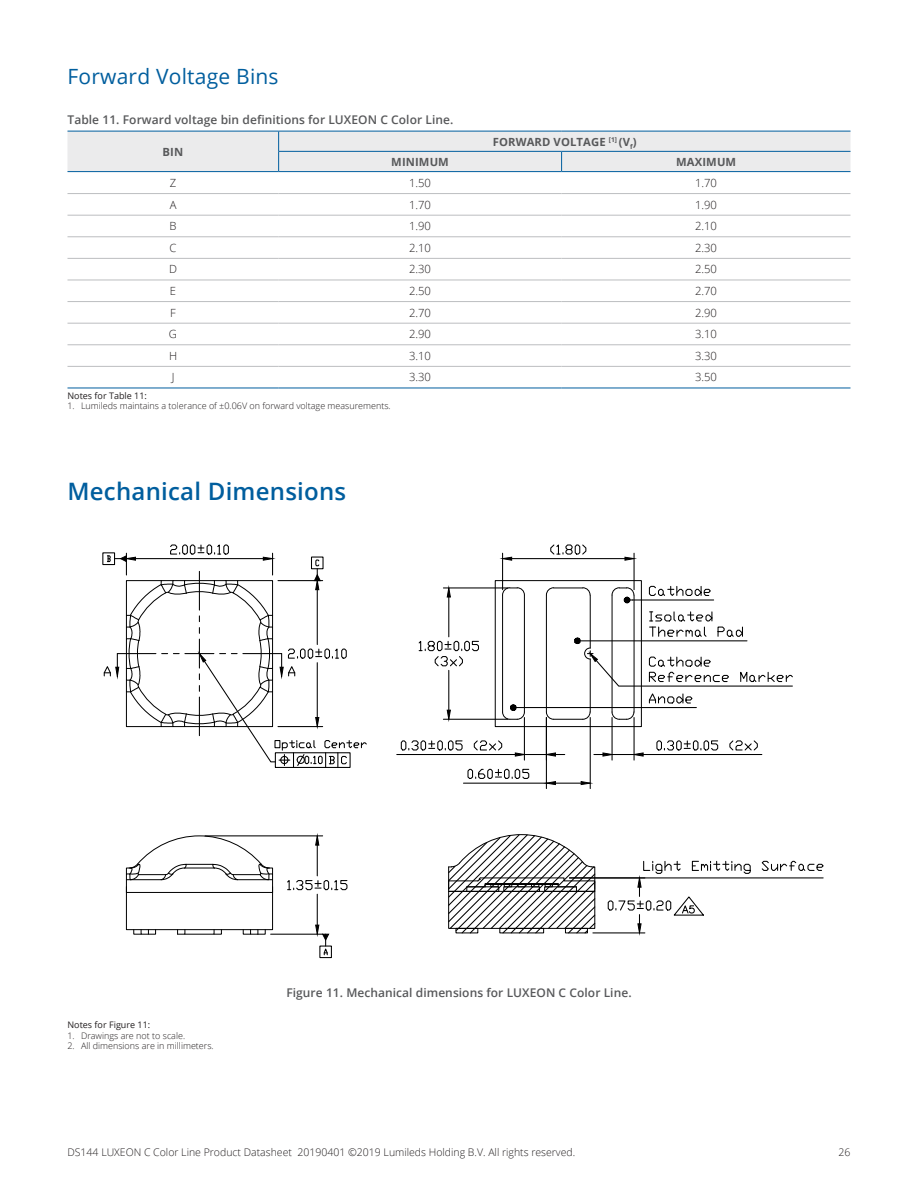
<style>
.page{position:relative;width:918px;height:1188px;background:#fff}
.page>*{position:absolute;margin:0;border:0;box-sizing:border-box;transform-origin:0 0}
.t1{font:600 24px "Open Sans";letter-spacing:.01em;color:#005e9e}
.t2{font:21px "Open Sans";letter-spacing:.01em;color:#005e9e}
.t3{font:600 12px "Open Sans";letter-spacing:.005em;color:#58595b}
.t4{font:300 11.25px "Open Sans";color:#231f20}
.t5{font:700 11.25px "Open Sans";letter-spacing:.01em;color:#58595b}
.t6{font:300 10.5px "Open Sans";color:#231f20}
.t7{font:300 9px "Open Sans";color:#231f20}
.t8{font:9px "Open Sans";color:#231f20}
</style>
<div class="page">
<hr style="left:68px;top:193px;width:211px;height:1px;background:#bcbec0">
<hr style="left:68px;top:215px;width:211px;height:1px;background:#bcbec0">
<hr style="left:279px;top:193px;width:283px;height:1px;background:#bcbec0">
<hr style="left:279px;top:215px;width:283px;height:1px;background:#bcbec0">
<hr style="left:562px;top:193px;width:288px;height:1px;background:#bcbec0">
<hr style="left:562px;top:215px;width:288px;height:1px;background:#bcbec0">
<hr style="left:68px;top:236px;width:211px;height:1px;background:#bcbec0">
<hr style="left:279px;top:236px;width:283px;height:1px;background:#bcbec0">
<hr style="left:562px;top:236px;width:288px;height:1px;background:#bcbec0">
<hr style="left:68px;top:258px;width:211px;height:1px;background:#bcbec0">
<hr style="left:279px;top:258px;width:283px;height:1px;background:#bcbec0">
<hr style="left:562px;top:258px;width:288px;height:1px;background:#bcbec0">
<hr style="left:68px;top:280px;width:211px;height:1px;background:#bcbec0">
<hr style="left:68px;top:301px;width:211px;height:1px;background:#bcbec0">
<hr style="left:279px;top:280px;width:283px;height:1px;background:#bcbec0">
<hr style="left:279px;top:301px;width:283px;height:1px;background:#bcbec0">
<hr style="left:562px;top:280px;width:288px;height:1px;background:#bcbec0">
<hr style="left:562px;top:301px;width:288px;height:1px;background:#bcbec0">
<hr style="left:68px;top:323px;width:211px;height:1px;background:#bcbec0">
<hr style="left:279px;top:323px;width:283px;height:1px;background:#bcbec0">
<hr style="left:562px;top:323px;width:288px;height:1px;background:#bcbec0">
<div style="left:68px;top:132px;width:782px;height:40px;background:#ebebec"></div>
<hr style="left:68px;top:366px;width:211px;height:1px;background:#bcbec0">
<hr style="left:279px;top:366px;width:283px;height:1px;background:#bcbec0">
<hr style="left:562px;top:366px;width:288px;height:1px;background:#bcbec0">
<hr style="left:68px;top:344px;width:211px;height:1px;background:#bcbec0">
<hr style="left:279px;top:344px;width:283px;height:1px;background:#bcbec0">
<hr style="left:562px;top:344px;width:288px;height:1px;background:#bcbec0">
<hr style="left:68px;top:388px;width:211px;height:1px;background:#005e9e">
<hr style="left:279px;top:388px;width:283px;height:1px;background:#005e9e">
<hr style="left:562px;top:388px;width:288px;height:1px;background:#005e9e">
<hr style="left:68px;top:131px;width:211px;height:1px;background:#005e9e">
<hr style="left:279px;top:131px;width:283px;height:1px;background:#005e9e">
<hr style="left:562px;top:131px;width:288px;height:1px;background:#005e9e">
<hr style="left:279px;top:171px;width:283px;height:1px;background:#005e9e">
<hr style="left:562px;top:171px;width:288px;height:1px;background:#005e9e">
<hr style="left:271px;top:934px;width:52px;height:1px;background:#000">
<hr style="left:205px;top:835px;width:118px;height:1px;background:#000">
<hr style="left:317px;top:894px;width:1px;height:31px;background:#000">
<hr style="left:317px;top:845px;width:1px;height:31px;background:#000">
<svg style="left:315px;top:835px;width:5px;height:11px"></svg>
<svg style="left:287px;top:880px;width:61px;height:11px"></svg>
<hr style="left:502px;top:553px;width:1px;height:37px;background:#000">
<hr style="left:634px;top:553px;width:1px;height:37px;background:#000">
<hr style="left:512px;top:558px;width:113px;height:1px;background:#000">
<svg style="left:502px;top:556px;width:10px;height:5px"></svg>
<svg style="left:624px;top:556px;width:11px;height:5px"></svg>
<svg style="left:550px;top:544px;width:37px;height:11px"></svg>
<hr style="left:443px;top:587px;width:65px;height:1px;background:#000">
<hr style="left:443px;top:719px;width:65px;height:1px;background:#000">
<hr style="left:448px;top:597px;width:1px;height:40px;background:#000">
<hr style="left:448px;top:670px;width:1px;height:40px;background:#000">
<svg style="left:446px;top:587px;width:5px;height:11px"></svg>
<svg style="left:446px;top:709px;width:5px;height:11px"></svg>
<svg style="left:418px;top:640px;width:61px;height:27px"></svg>
<hr style="left:632px;top:599px;width:82px;height:2px;background:#000">
<hr style="left:524px;top:718px;width:1px;height:42px;background:#000">
<hr style="left:397px;top:754px;width:118px;height:1px;background:#000">
<svg style="left:515px;top:752px;width:50px;height:5px"></svg>
<svg style="left:400px;top:740px;width:63px;height:11px"></svg>
<svg style="left:473px;top:740px;width:30px;height:11px"></svg>
<hr style="left:546px;top:718px;width:1px;height:71px;background:#000">
<hr style="left:590px;top:718px;width:1px;height:71px;background:#000">
<hr style="left:463px;top:783px;width:83px;height:1px;background:#000">
<svg style="left:546px;top:781px;width:45px;height:4px"></svg>
<svg style="left:467px;top:768px;width:63px;height:11px"></svg>
<hr style="left:612px;top:718px;width:1px;height:42px;background:#000">
<hr style="left:634px;top:718px;width:1px;height:42px;background:#000">
<hr style="left:643px;top:754px;width:119px;height:1px;background:#000">
<svg style="left:594px;top:752px;width:50px;height:5px"></svg>
<svg style="left:656px;top:740px;width:63px;height:11px"></svg>
<svg style="left:729px;top:740px;width:29px;height:11px"></svg>
<svg style="left:648px;top:585px;width:63px;height:11px"></svg>
<hr style="left:516px;top:707px;width:180px;height:1px;background:#000">
<div style="left:275px;top:752px;width:76px;height:16px;border:1px solid #000"></div>
<div style="left:319px;top:946px;width:13px;height:12px;border:1px solid #000"></div>
<svg style="left:315px;top:924px;width:14px;height:32px"></svg>
<div style="left:126px;top:892px;width:147px;height:38px;border:1px solid #000"></div>
<svg style="left:133px;top:929px;width:23px;height:6px"></svg>
<svg style="left:243px;top:929px;width:23px;height:6px"></svg>
<svg style="left:177px;top:929px;width:45px;height:6px"></svg>
<svg style="left:126px;top:835px;width:147px;height:57px"></svg>
<div style="left:495px;top:580px;width:147px;height:147px;border:1px solid #000"></div>
<hr style="left:612px;top:595px;width:1px;height:117px;background:#000">
<hr style="left:634px;top:595px;width:1px;height:117px;background:#000">
<svg style="left:611px;top:587px;width:24px;height:17px"></svg>
<svg style="left:611px;top:711px;width:24px;height:9px"></svg>
<hr style="left:502px;top:595px;width:1px;height:117px;background:#000">
<hr style="left:524px;top:595px;width:1px;height:117px;background:#000">
<svg style="left:502px;top:587px;width:23px;height:9px"></svg>
<svg style="left:502px;top:704px;width:23px;height:16px"></svg>
<hr style="left:546px;top:595px;width:1px;height:117px;background:#000">
<svg style="left:546px;top:587px;width:45px;height:9px"></svg>
<svg style="left:546px;top:711px;width:45px;height:9px"></svg>
<hr style="left:590px;top:659px;width:1px;height:53px;background:#000">
<hr style="left:590px;top:595px;width:1px;height:53px;background:#000">
<hr style="left:593px;top:932px;width:52px;height:1px;background:#000">
<svg style="left:103px;top:544px;width:264px;height:223px"></svg>
<svg style="left:574px;top:611px;width:219px;height:93px"></svg>
<svg style="left:448px;top:834px;width:148px;height:100px"></svg>
<hr style="left:569px;top:877px;width:254px;height:1px;background:#000">
<svg style="left:607px;top:860px;width:144px;height:74px"></svg>
<svg style="left:761px;top:860px;width:63px;height:11px"></svg>
<h2 class="t2" style="left:68px;top:62px;width:213px">Forward Voltage Bins</h2>
<h3 class="t3" style="left:68px;top:111px;width:387px">Table 11. Forward voltage bin definitions for LUXEON C Color Line.</h3>
<p class="t5" style="left:163px;top:144px;width:22px">BIN</p>
<p class="t5" style="left:493px;top:134px;width:145px">FORWARD VOLTAGE <sup>[1]</sup> (V<sub>F</sub>)</p>
<p class="t5" style="left:391px;top:154px;width:59px">MINIMUM</p>
<p class="t5" style="left:676px;top:154px;width:61px">MAXIMUM</p>
<p class="t4" style="left:170px;top:175px;width:8px">Z</p>
<p class="t4" style="left:409px;top:175px;width:23px">1.50</p>
<p class="t4" style="left:695px;top:175px;width:23px">1.70</p>
<p class="t4" style="left:170px;top:197px;width:8px">A</p>
<p class="t4" style="left:409px;top:197px;width:23px">1.70</p>
<p class="t4" style="left:695px;top:197px;width:23px">1.90</p>
<p class="t4" style="left:170px;top:218px;width:9px">B</p>
<p class="t4" style="left:409px;top:218px;width:23px">1.90</p>
<p class="t4" style="left:695px;top:218px;width:23px">2.10</p>
<p class="t4" style="left:170px;top:240px;width:8px">C</p>
<p class="t4" style="left:409px;top:240px;width:23px">2.10</p>
<p class="t4" style="left:695px;top:240px;width:23px">2.30</p>
<p class="t4" style="left:169px;top:262px;width:9px">D</p>
<p class="t4" style="left:409px;top:262px;width:23px">2.30</p>
<p class="t4" style="left:695px;top:262px;width:23px">2.50</p>
<p class="t4" style="left:170px;top:283px;width:8px">E</p>
<p class="t4" style="left:409px;top:283px;width:23px">2.50</p>
<p class="t4" style="left:695px;top:283px;width:23px">2.70</p>
<p class="t4" style="left:170px;top:305px;width:7px">F</p>
<p class="t4" style="left:409px;top:305px;width:23px">2.70</p>
<p class="t4" style="left:695px;top:305px;width:23px">2.90</p>
<p class="t4" style="left:169px;top:326px;width:10px">G</p>
<p class="t4" style="left:409px;top:326px;width:23px">2.90</p>
<p class="t4" style="left:695px;top:326px;width:23px">3.10</p>
<p class="t4" style="left:169px;top:348px;width:10px">H</p>
<p class="t4" style="left:409px;top:348px;width:23px">3.10</p>
<p class="t4" style="left:695px;top:348px;width:23px">3.30</p>
<p class="t4" style="left:172px;top:370px;width:4px">J</p>
<p class="t4" style="left:409px;top:370px;width:23px">3.30</p>
<p class="t4" style="left:695px;top:370px;width:23px">3.50</p>
<p class="t8" style="left:68px;top:389px;width:81px">Notes for Table 11:</p>
<p class="t7" style="left:68px;top:400px;width:325px">1. Lumileds maintains a tolerance of ±0.06V on forward voltage measurements.</p>
<h1 class="t1" style="left:68px;top:475px;width:280px">Mechanical Dimensions</h1>
<p class="t8" style="left:68px;top:1019px;width:84px">Notes for Figure 11:</p>
<p class="t7" style="left:68px;top:1030px;width:119px">1. Drawings are not to scale.</p>
<p class="t7" style="left:68px;top:1040px;width:148px">2. All dimensions are in millimeters.</p>
<h3 class="t3" style="left:286px;top:985px;width:345px">Figure 11. Mechanical dimensions for LUXEON C Color Line.</h3>
<p class="t6" style="left:68px;top:1145px;width:509px">DS144 LUXEON C Color Line Product Datasheet 20190401 ©2019 Lumileds Holding B.V. All rights reserved.</p>
<p class="t6" style="left:839px;top:1145px;width:13px">26</p>
</div>
